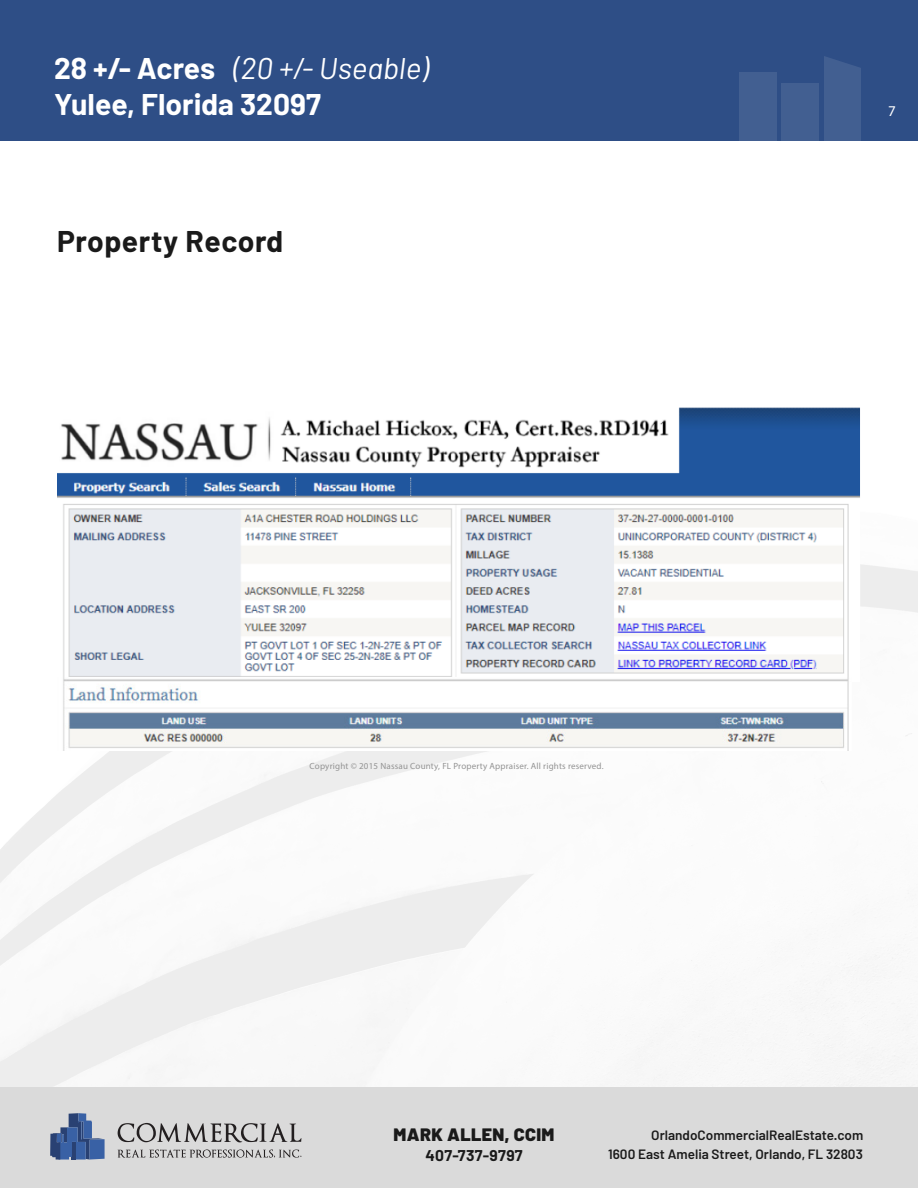
<style>
.page{position:relative;width:918px;height:1188px;background:#fff}
.page>*{position:absolute;margin:0;border:0;box-sizing:border-box;transform-origin:0 0}
.t1{font:700 30px/36px "Barlow";color:#fff}
.t2{font:700 30px "Barlow";letter-spacing:.02em;color:#1a1a1a}
.t3{font:900 18px "Barlow";letter-spacing:.02em;color:#1a1a1a}
.t4{font:700 15.6px "Barlow";letter-spacing:.02em;color:#1a1a1a}
.t5{font:15px "Myriad Pro";color:#fff}
.t6{font:600 13.5px/19.4px "Barlow";color:#1a1a1a;text-align:right}
.t7{font:9px "Myriad Pro";letter-spacing:.02em;color:#939393}
.s1{font-weight:400;font-style:italic}
</style>
<div class="page">
<div style="left:0;top:0;width:918px;height:141px;background:#2e4e86"></div>
<div style="left:782px;top:83px;width:37px;height:58px;background:#425f91"></div>
<svg style="left:824px;top:56px;width:37px;height:85px;background:#405d90"></svg>
<div style="left:740px;top:72px;width:37px;height:69px;background:#425f91"></div>
<div style="left:0;top:1087px;width:918px;height:101px;background:#dadada"></div>
<svg style="left:50px;top:1113px;width:55px;height:47px"></svg>
<svg style="left:118px;top:1123px;width:183px;height:19px"></svg>
<svg style="left:118px;top:1149px;width:183px;height:9px"></svg>
<img style="left:57px;top:407px;width:804px;height:275px">
<img style="left:57px;top:677px;width:795px;height:74px">
<h1 class="t1" style="left:54px;top:50px;width:376px">28 +/- Acres <span class="s1">(20 +/- Useable)<br></span>Yulee, Florida 32097</h1>
<h1 class="t2" style="left:57px;top:223px;width:228px">Property Record</h1>
<p class="t5" style="left:888px;top:101px;width:9px">7</p>
<p class="t7" style="left:310px;top:760px;width:296px">Copyright © 2015 Nassau County, FL Property Appraiser. All rights reserved.</p>
<h2 class="t3" style="left:394px;top:1124px;width:162px">MARK ALLEN, CCIM</h2>
<p class="t4" style="left:425px;top:1145px;width:99px">407-737-9797</p>
<p class="t6" style="left:608px;top:1125px;width:257px">OrlandoCommercialRealEstate.com<br>1600 East Amelia Street, Orlando, FL 32803</p>
</div>
